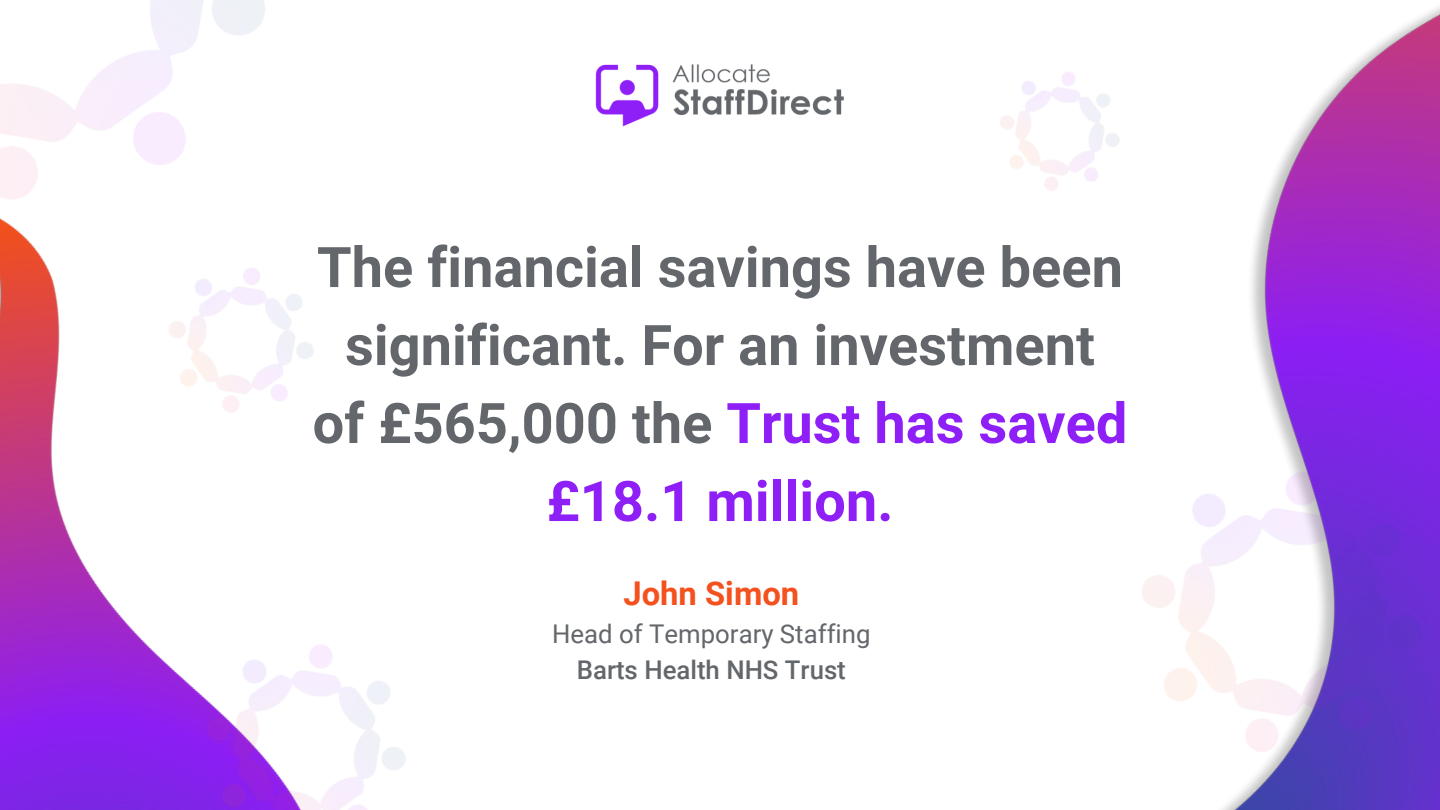
<style>
.page{position:relative;width:1440px;height:810px;background:#fff}
.page>*{position:absolute;margin:0;border:0;box-sizing:border-box;transform-origin:0 0}
.t1{font:700 56px/78px "Roboto";color:#63666a;text-align:center}
.t2{font:700 32.8px "Roboto";color:#f4511e}
.t3{font:25.8px "Roboto";color:#63666a}
.t4{font:500 25.8px "Roboto";color:#63666a}
.s1{color:#8f1ff7}
</style>
<div class="page">
<img style="left:0;top:270px;width:175px;height:540px">
<img style="left:0;top:0;width:265px;height:270px">
<img style="left:146px;top:244px;width:168px;height:191px">
<img style="left:175px;top:645px;width:231px;height:165px">
<img style="left:1222px;top:7px;width:218px;height:803px">
<img style="left:1142px;top:426px;width:298px;height:370px">
<img style="left:595px;top:64px;width:249px;height:63px">
<p class="t1" style="left:313px;top:229px;width:816px">The financial savings have been significant. For an investment of £565,000 the <span class="s1">Trust has saved £18.1 million.</span></p>
<p class="t2" style="left:623px;top:574px;width:177px">John Simon</p>
<p class="t3" style="left:552px;top:619px;width:320px">Head of Temporary Staffing</p>
<p class="t4" style="left:577px;top:655px;width:271px">Barts Health NHS Trust</p>
</div>
